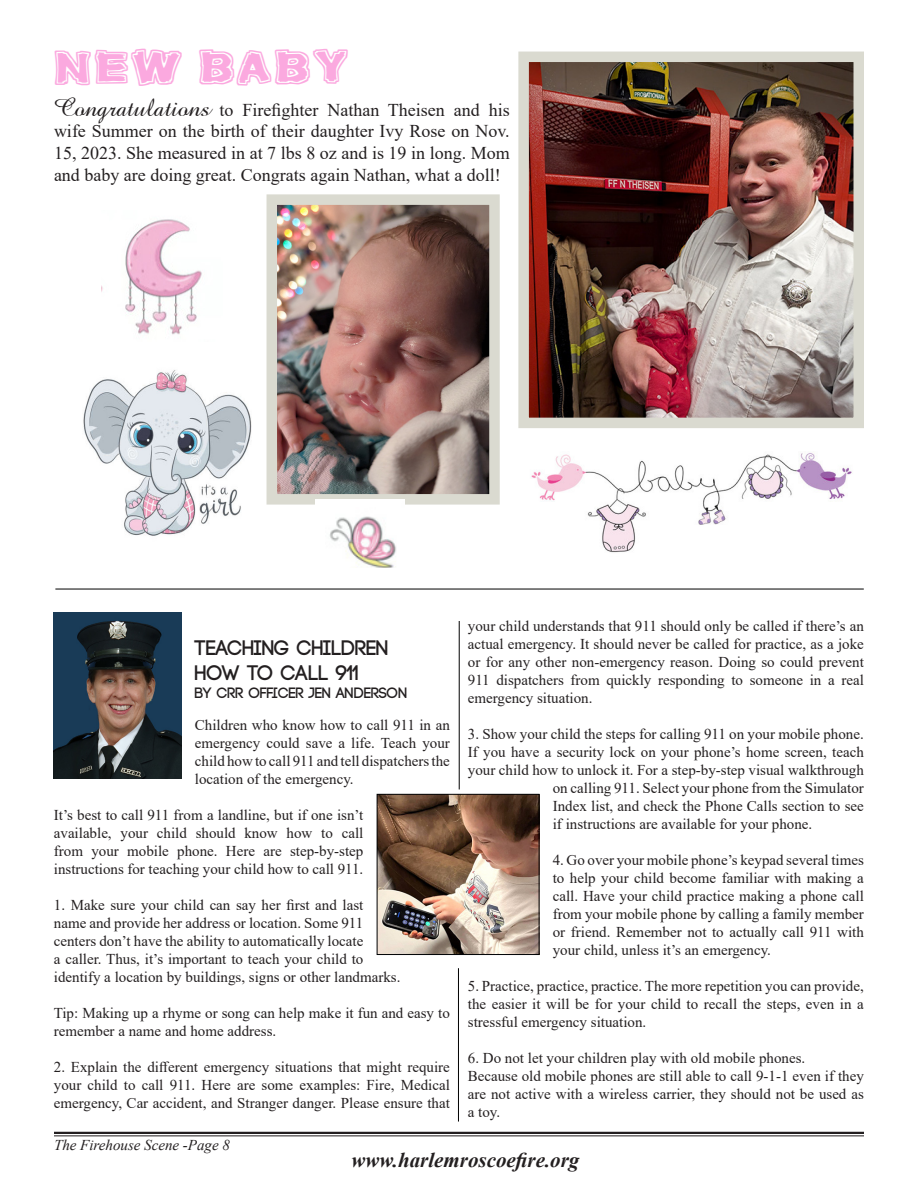
<style>
.page{position:relative;width:918px;height:1188px;background:#fff}
.page>*{position:absolute;margin:0;border:0;box-sizing:border-box;transform-origin:0 0}
.t1{font:45px "Firebug";color:#fba9df}
.t2{font:700 21px "Code";color:#231f20}
.t3{font:italic 700 21px "Times New Roman";color:#231f20}
.t4{font:18px/21.6px "Times New Roman";color:#231f20;text-align:justify}
.t5{font:15px/18px "Times New Roman";color:#231f20;text-align:justify}
.t6{font:italic 15px "Times New Roman";color:#231f20}
.t7{font:700 15px "Code";color:#231f20}
.s1{font-family:"Amaze Normal";font-size:27px}
</style>
<div class="page">
<hr style="left:54px;top:1132px;width:810px;height:2px;background:#231f20">
<hr style="left:54px;top:1135px;width:810px;height:1px;background:#231f20">
<img style="left:531px;top:453px;width:321px;height:100px">
<img style="left:54px;top:612px;width:127px;height:166px">
<hr style="left:459px;top:621px;width:1px;height:168px;background:#000100">
<img style="left:83px;top:362px;width:184px;height:174px">
<img style="left:379px;top:796px;width:158px;height:157px">
<div style="left:377px;top:794px;width:162px;height:161px;border:1px solid #000204"></div>
<hr style="left:458px;top:968px;width:1px;height:154px;background:#000100">
<img style="left:529px;top:63px;width:324px;height:354px">
<div style="left:518px;top:52px;width:346px;height:376px;border:10px solid #dadad0"></div>
<img style="left:278px;top:205px;width:211px;height:289px">
<div style="left:267px;top:194px;width:233px;height:311px;border:10px solid #dadad0"></div>
<img style="left:102px;top:219px;width:100px;height:116px">
<img style="left:315px;top:500px;width:90px;height:68px">
<hr style="left:55px;top:589px;width:809px;height:1px;background:#000100">
<p class="t1" style="left:52px;top:43px;width:299px">NEW BABy</p>
<p class="t4" style="left:54px;top:98px;width:457px"><span class="s1">Congratulations</span> to Firefighter Nathan Theisen and his wife Summer on the birth of their daughter Ivy Rose on Nov.<br>15, 2023. She measured in at 7 lbs 8 oz and is 19 in long. Mom and baby are doing great. Congrats again Nathan, what a doll!</p>
<p class="t2" style="left:195px;top:637px;width:195px">TEACHING CHILDREN</p>
<p class="t2" style="left:195px;top:662px;width:165px">HOW TO CALL 911</p>
<p class="t7" style="left:195px;top:685px;width:214px">BY CRR OFFICER JEN ANDERSON</p>
<p class="t5" style="left:195px;top:716px;width:256px">Children who know how to call 911 in an emergency could save a life. Teach your child how to call 911 and tell dispatchers the location of the emergency.</p>
<p class="t5" style="left:54px;top:806px;width:311px">It’s best to call 911 from a landline, but if one isn’t available, your child should know how to call from your mobile phone. Here are step-by-step instructions for teaching your child how to call 911.</p>
<p class="t5" style="left:54px;top:896px;width:348px;text-align:left">1. Make sure your child can say her first and last<br>name and provide her address or location. Some 911 centers don’t have the ability to automatically locate<br>a caller. Thus, it’s important to teach your child to identify a location by buildings, signs or other landmarks.</p>
<p class="t5" style="left:54px;top:1004px;width:398px">Tip: Making up a rhyme or song can help make it fun and easy to remember a name and home address.</p>
<p class="t5" style="left:54px;top:1058px;width:398px">2. Explain the different emergency situations that might require your child to call 911. Here are some examples: Fire, Medical emergency, Car accident, and Stranger danger. Please ensure that</p>
<p class="t5" style="left:468px;top:617px;width:398px">your child understands that 911 should only be called if there’s an actual emergency. It should never be called for practice, as a joke or for any other non-emergency reason. Doing so could prevent 911 dispatchers from quickly responding to someone in a real emergency situation.</p>
<p class="t5" style="left:468px;top:725px;width:398px">3. Show your child the steps for calling 911 on your mobile phone.</p>
<p class="t5" style="left:468px;top:743px;width:398px">If you have a security lock on your phone’s home screen, teach</p>
<p class="t5" style="left:468px;top:761px;width:398px">your child how to unlock it. For a step-by-step visual walkthrough</p>
<p class="t5" style="left:553px;top:779px;width:313px">on calling 911. Select your phone from the Simulator</p>
<p class="t5" style="left:553px;top:797px;width:313px">Index list, and check the Phone Calls section to see</p>
<p class="t5" style="left:553px;top:815px;width:261px">if instructions are available for your phone.</p>
<p class="t5" style="left:553px;top:851px;width:313px">4. Go over your mobile phone’s keypad several times to help your child become familiar with making a call. Have your child practice making a phone call from your mobile phone by calling a family member or friend. Remember not to actually call 911 with your child, unless it’s an emergency.</p>
<p class="t5" style="left:468px;top:977px;width:398px">5. Practice, practice, practice. The more repetition you can provide, the easier it will be for your child to recall the steps, even in a stressful emergency situation.</p>
<p class="t5" style="left:468px;top:1049px;width:339px">6. Do not let your children play with old mobile phones.</p>
<p class="t5" style="left:468px;top:1067px;width:398px">Because old mobile phones are still able to call 9-1-1 even if they are not active with a wireless carrier, they should not be used as a toy.</p>
<p class="t6" style="left:54px;top:1135px;width:178px">The Firehouse Scene -Page 8</p>
<p class="t3" style="left:352px;top:1145px;width:229px">www.harlemroscoefire.org</p>
</div>
